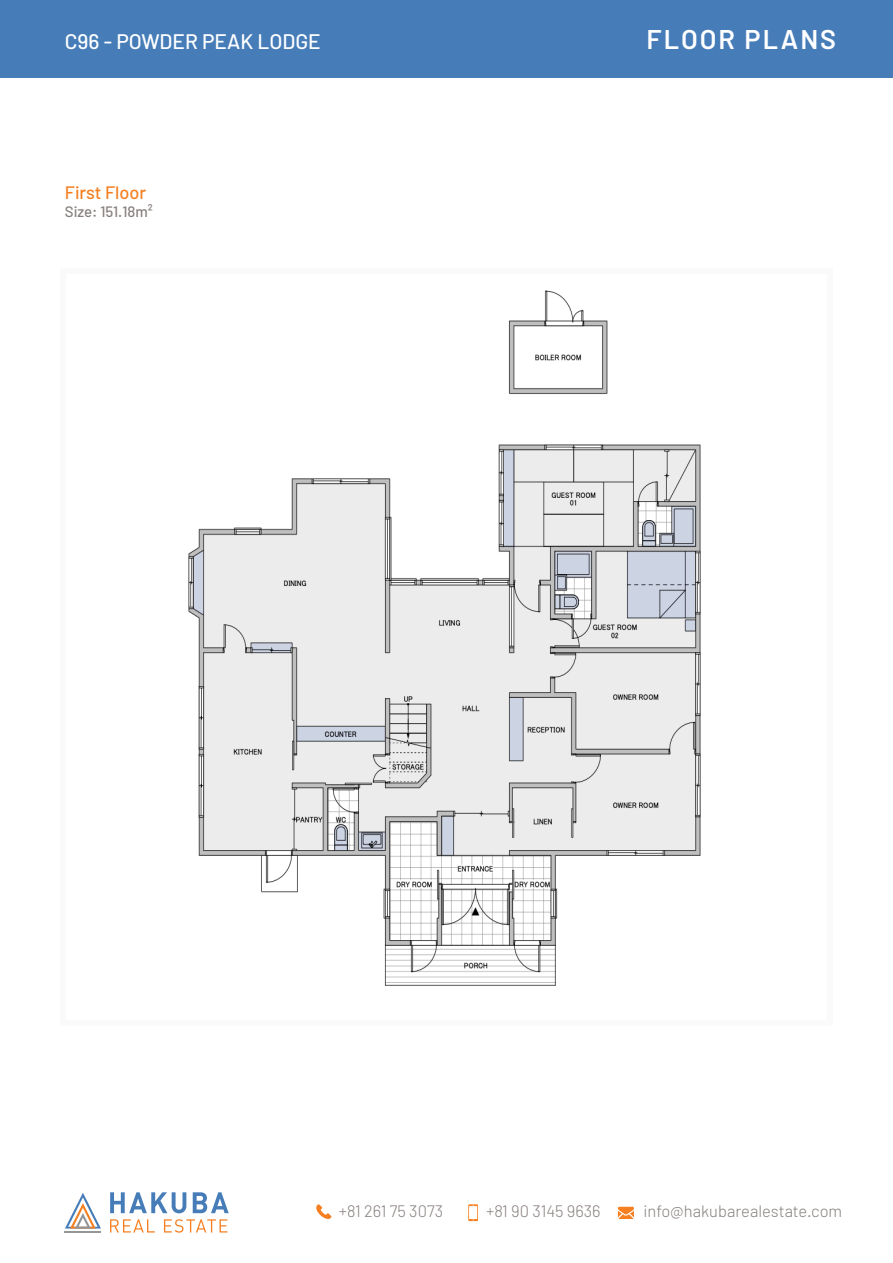
<style>
.page{position:relative;width:893px;height:1263px;background:#fff}
.page>*{position:absolute;margin:0;border:0;box-sizing:border-box;transform-origin:0 0}
.t1{font:600 27px "Barlow";letter-spacing:.075em;color:#fff}
.t2{font:500 21px "Barlow";color:#fff}
.t3{font:500 18px "Barlow";color:#f57f21}
.t4{font:300 16.5px "Barlow";color:#867f7c}
.t5{font:500 15px "Barlow";color:#867f7c}
</style>
<div class="page">
<img style="left:188px;top:290px;width:513px;height:696px">
<div style="left:0;top:0;width:893px;height:78px;background:#467db9"></div>
<svg style="left:65px;top:1193px;width:36px;height:35px"></svg>
<hr style="left:65px;top:1231px;width:36px;height:2px;background:#939698">
<svg style="left:110px;top:1219px;width:117px;height:13px"></svg>
<svg style="left:110px;top:1192px;width:119px;height:21px"></svg>
<svg style="left:468px;top:1204px;width:10px;height:17px"></svg>
<svg style="left:316px;top:1204px;width:16px;height:15px"></svg>
<svg style="left:618px;top:1207px;width:16px;height:12px"></svg>
<p class="t2" style="left:65px;top:28px;width:257px">C96 - POWDER PEAK LODGE</p>
<h1 class="t1" style="left:646px;top:22px;width:191px">FLOOR PLANS</h1>
<p class="t3" style="left:65px;top:181px;width:83px">First Floor</p>
<p class="t5" style="left:65px;top:202px;width:89px">Size: 151.18m²</p>
<p class="t4" style="left:339px;top:1201px;width:106px">+81 261 75 3073</p>
<p class="t4" style="left:486px;top:1201px;width:116px">+81 90 3145 9636</p>
<p class="t4" style="left:644px;top:1201px;width:200px">info@hakubarealestate.com</p>
</div>
